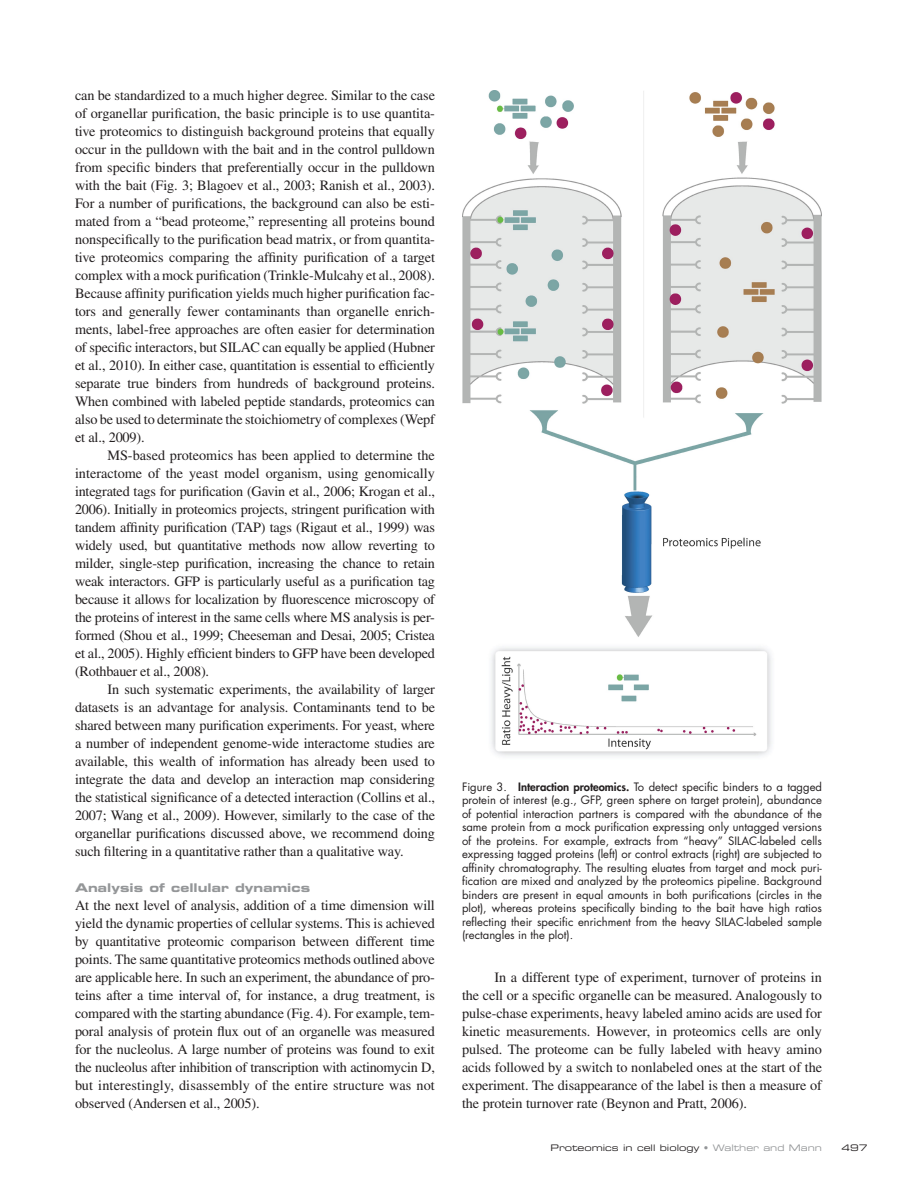
<style>
.page{position:relative;width:918px;height:1188px;background:#fff}
.page>*{position:absolute;margin:0;border:0;box-sizing:border-box;transform-origin:0 0}
.t1{font:14.25px/18px "Times LT Std";letter-spacing:-.01em;color:#231f20;text-align:justify}
.t2{font:12px "Eurostile LT Std Bold Ex 2";letter-spacing:.005em;color:#949698}
.t3{font:11.25px/13.5px "Futura Std";color:#231f20;text-align:justify}
.t4{font:9px "Eurostile LT Std Ex 2";color:#231f20}
.s1{font-weight:800}
.s2{color:#949698}
</style>
<div class="page">
<img style="left:462px;top:90px;width:360px;height:666px">
<p class="t1" style="left:75px;top:86px;width:362px">can be standardized to a much higher degree. Similar to the case of organellar purification, the basic principle is to use quantita&shy;tive proteomics to distinguish background proteins that equally occur in the pulldown with the bait and in the control pulldown from specific binders that preferentially occur in the pulldown with the bait (Fig. 3; Blagoev et al., 2003; Ranish et al., 2003).<br>For a number of purifications, the background can also be esti&shy;mated from a “bead proteome,” representing all proteins bound nonspecifically to the purification bead matrix, or from quantita&shy;tive proteomics comparing the affinity purification of a target complex with a mock purification (Trinkle-Mulcahy et al., 2008).<br>Because affinity purification yields much higher purification fac&shy;tors and generally fewer contaminants than organelle enrich&shy;ments, label-free approaches are often easier for determination of specific interactors, but SILAC can equally be applied (Hubner et al., 2010). In either case, quantitation is essential to efficiently separate true binders from hundreds of background proteins.<br>When combined with labeled peptide standards, proteomics can also be used to determinate the stoichiometry of complexes (Wepf et al., 2009).</p>
<p class="t1" style="left:75px;top:446px;width:362px;text-indent:32px">MS-based proteomics has been applied to determine the interactome of the yeast model organism, using genomically integrated tags for purification (Gavin et al., 2006; Krogan et al., 2006). Initially in proteomics projects, stringent purification with tandem affinity purification (TAP) tags (Rigaut et al., 1999) was widely used, but quantitative methods now allow reverting to milder, single-step purification, increasing the chance to retain weak interactors. GFP is particularly useful as a purification tag because it allows for localization by fluorescence microscopy of the proteins of interest in the same cells where MS analysis is per&shy;formed (Shou et al., 1999; Cheeseman and Desai, 2005; Cristea et al., 2005). Highly efficient binders to GFP have been developed (Rothbauer et al., 2008).</p>
<p class="t1" style="left:75px;top:680px;width:362px;text-indent:32px">In such systematic experiments, the availability of larger datasets is an advantage for analysis. Contaminants tend to be shared between many purification experiments. For yeast, where a number of independent genome-wide interactome studies are available, this wealth of information has already been used to integrate the data and develop an interaction map considering the statistical significance of a detected interaction (Collins et al., 2007; Wang et al., 2009). However, similarly to the case of the organellar purifications discussed above, we recommend doing such filtering in a quantitative rather than a qualitative way.</p>
<p class="t2" style="left:75px;top:879px;width:237px">Analysis of cellular dynamics</p>
<p class="t1" style="left:75px;top:896px;width:362px">At the next level of analysis, addition of a time dimension will yield the dynamic properties of cellular systems. This is achieved by quantitative proteomic comparison between different time points. The same quantitative proteomics methods outlined above are applicable here. In such an experiment, the abundance of pro&shy;teins after a time interval of, for instance, a drug treatment, is compared with the starting abundance (Fig. 4). For example, tem&shy;poral analysis of protein flux out of an organelle was measured for the nucleolus. A large number of proteins was found to exit the nucleolus after inhibition of transcription with actinomycin D, but interestingly, disassembly of the entire structure was not observed (Andersen et al., 2005).</p>
<p class="t3" style="left:462px;top:780px;width:362px">Figure 3. <span class="s1">Interaction proteomics.</span> To detect specific binders to a tagged protein of interest (e.g., GFP, green sphere on target protein), abundance of potential interaction partners is compared with the abundance of the same protein from a mock purification expressing only untagged versions of the proteins. For example, extracts from “heavy” SILAC-labeled cells expressing tagged proteins (left) or control extracts (right) are subjected to affinity chromatography. The resulting eluates from target and mock puri&shy;fication are mixed and analyzed by the proteomics pipeline. Background binders are present in equal amounts in both purifications (circles in the plot), whereas proteins specifically binding to the bait have high ratios reflecting their specific enrichment from the heavy SILAC-labeled sample (rectangles in the plot).</p>
<p class="t1" style="left:462px;top:968px;width:362px;text-indent:32px">In a different type of experiment, turnover of proteins in the cell or a specific organelle can be measured. Analogously to pulse-chase experiments, heavy labeled amino acids are used for kinetic measurements. However, in proteomics cells are only pulsed. The proteome can be fully labeled with heavy amino acids followed by a switch to nonlabeled ones at the start of the experiment. The disappearance of the label is then a measure of the protein turnover rate (Beynon and Pratt, 2006).</p>
<p class="t4" style="left:551px;top:1142px;width:273px">Proteomics in cell biology <span class="s2">• Walther and Mann</span></p>
<p class="t4" style="left:842px;top:1142px;width:28px">497</p>
</div>
